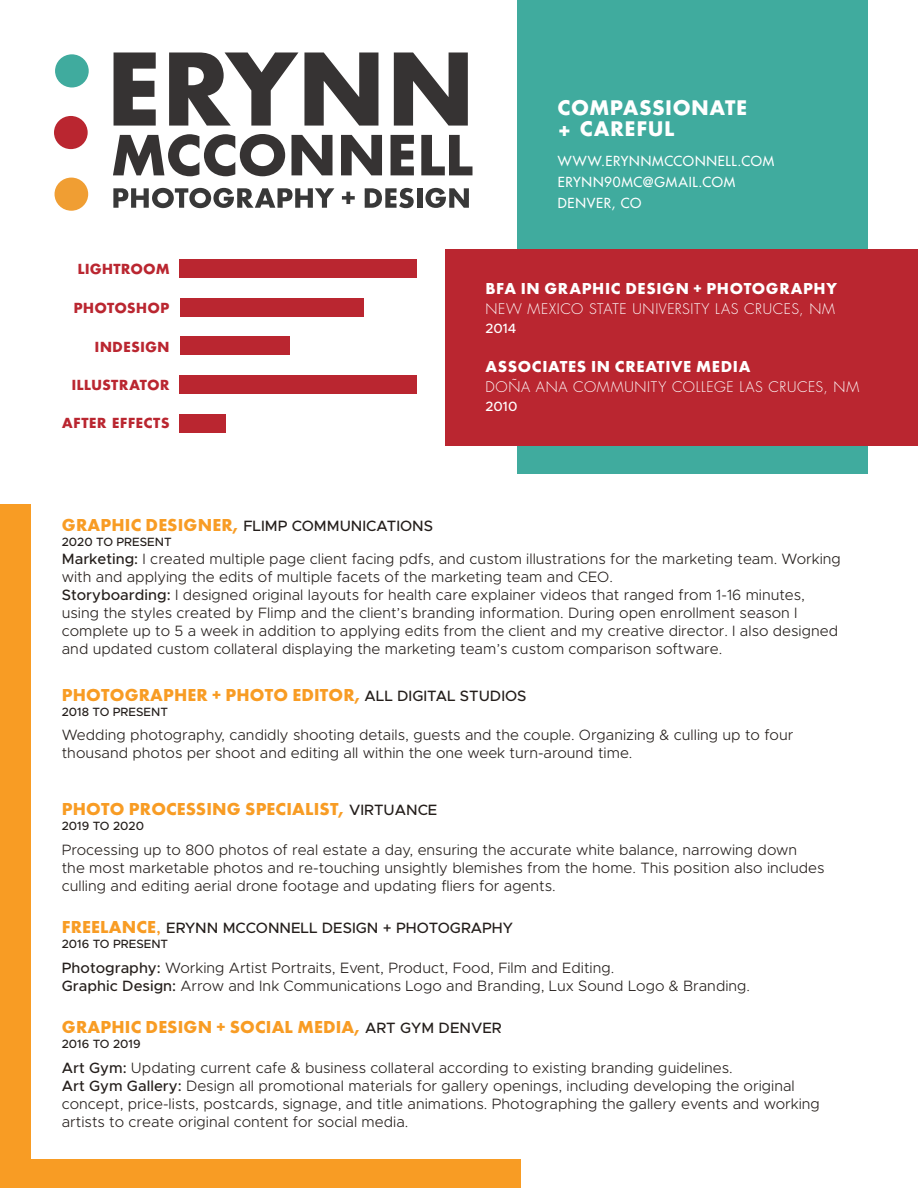
<style>
.page{position:relative;width:918px;height:1188px;background:#fff}
.page>*{position:absolute;margin:0;border:0;box-sizing:border-box;transform-origin:0 0}
.t1{font:700 19.5px "Futura Std";letter-spacing:.055em;color:#fff}
.t2{font:700 18px "Futura PT";letter-spacing:.01em;color:#f89c24}
.t3{font:700 16.5px "Futura PT";letter-spacing:.04em;color:#fff}
.t4{font:300 15px/18px "Metropolis";color:#241e1b}
.t5{font:500 15px "Metropolis";color:#241e1b}
.t6{font:300 14.25px "Futura Std";letter-spacing:.045em;color:#fff}
.t7{font:500 13.5px "Futura Std";letter-spacing:.055em;color:#fff}
.t8{font:700 13.5px "Futura Std";letter-spacing:.045em;color:#ba2630}
.t9{font:500 13.5px "Metropolis";letter-spacing:.005em;color:#fff}
.t10{font:500 12px "Metropolis";color:#241e1b}
.s1{font-family:"Futura PT";font-weight:700;font-size:18px;color:#f89c24}
.s2{font-weight:500}
.s3{font-family:"Metropolis";font-weight:500;font-size:15px;color:#241e1b}
.s4{font-size:18px;color:#f89c24}
</style>
<div class="page">
<div style="left:517px;top:0;width:350px;height:473px;background:#40ab9e"></div>
<div style="left:446px;top:249px;width:472px;height:197px;background:#ba2630"></div>
<div style="left:180px;top:259px;width:237px;height:19px;background:#ba2630"></div>
<div style="left:180px;top:298px;width:183px;height:18px;background:#ba2630"></div>
<div style="left:180px;top:337px;width:109px;height:18px;background:#ba2630"></div>
<div style="left:180px;top:375px;width:237px;height:19px;background:#ba2630"></div>
<div style="left:180px;top:414px;width:46px;height:19px;background:#ba2630"></div>
<svg style="left:114px;top:52px;width:42px;height:74px"></svg>
<svg style="left:169px;top:52px;width:129px;height:74px"></svg>
<svg style="left:304px;top:53px;width:74px;height:73px"></svg>
<svg style="left:394px;top:53px;width:74px;height:73px"></svg>
<svg style="left:113px;top:134px;width:172px;height:42px"></svg>
<svg style="left:292px;top:135px;width:41px;height:40px"></svg>
<svg style="left:341px;top:135px;width:41px;height:40px"></svg>
<svg style="left:391px;top:135px;width:23px;height:40px"></svg>
<svg style="left:421px;top:135px;width:52px;height:40px"></svg>
<div style="left:55px;top:54px;width:34px;height:33px;background:#40ab9e;border-radius:50%"></div>
<div style="left:54px;top:116px;width:34px;height:33px;background:#ba2630;border-radius:50%"></div>
<div style="left:55px;top:178px;width:33px;height:33px;background:#f09e33;border-radius:50%"></div>
<svg style="left:113px;top:188px;width:221px;height:20px"></svg>
<svg style="left:342px;top:192px;width:13px;height:12px"></svg>
<svg style="left:365px;top:188px;width:49px;height:20px"></svg>
<div style="left:417px;top:188px;width:5px;height:20px;background:#383838"></div>
<svg style="left:425px;top:188px;width:44px;height:20px"></svg>
<div style="left:0;top:505px;width:31px;height:683px;background:#f89c24"></div>
<div style="left:0;top:1159px;width:521px;height:29px;background:#f89c24"></div>
<p class="t1" style="left:558px;top:94px;width:191px">COMPASSIONATE</p>
<p class="t1" style="left:558px;top:115px;width:118px">+ CAREFUL</p>
<p class="t8" style="left:78px;top:260px;width:93px">LIGHTROOM</p>
<p class="t8" style="left:74px;top:299px;width:97px">PHOTOSHOP</p>
<p class="t8" style="left:95px;top:338px;width:76px">INDESIGN</p>
<p class="t8" style="left:72px;top:376px;width:99px">ILLUSTRATOR</p>
<p class="t8" style="left:62px;top:414px;width:109px">AFTER EFFECTS</p>
<p class="t7" style="left:558px;top:153px;width:218px">WWW.ERYNNMCCONNELL.COM</p>
<p class="t7" style="left:558px;top:174px;width:179px">ERYNN90MC@GMAIL.COM</p>
<p class="t7" style="left:558px;top:195px;width:85px">DENVER, CO</p>
<p class="t3" style="left:485px;top:278px;width:353px">BFA IN GRAPHIC DESIGN + PHOTOGRAPHY</p>
<p class="t6" style="left:485px;top:300px;width:351px">NEW MEXICO STATE UNIVERSITY LAS CRUCES, NM</p>
<p class="t9" style="left:485px;top:320px;width:33px">2014</p>
<p class="t3" style="left:485px;top:356px;width:266px">ASSOCIATES IN CREATIVE MEDIA</p>
<p class="t6" style="left:485px;top:378px;width:375px">DOÑA ANA COMMUNITY COLLEGE LAS CRUCES, NM</p>
<p class="t9" style="left:485px;top:398px;width:34px">2010</p>
<p class="t5" style="left:62px;top:516px;width:373px"><span class="s1">GRAPHIC DESIGNER,</span> FLIMP COMMUNICATIONS</p>
<p class="t10" style="left:62px;top:534px;width:111px">2020 TO PRESENT</p>
<p class="t4" style="left:62px;top:550px;width:781px"><span class="s2">Marketing:</span> I created multiple page client facing pdfs, and custom illustrations for the marketing team. Working with and applying the edits of multiple facets of the marketing team and CEO.</p>
<p class="t4" style="left:62px;top:586px;width:778px"><span class="s2">Storyboarding:</span> I designed original layouts for health care explainer videos that ranged from 1-16 minutes, using the styles created by Flimp and the client’s branding information. During open enrollment season I complete up to 5 a week in addition to applying edits from the client and my creative director. I also designed and updated custom collateral displaying the marketing team’s custom comparison software.</p>
<p class="t2" style="left:62px;top:683px;width:466px">PHOTOGRAPHER + PHOTO EDITOR, <span class="s3">ALL DIGITAL STUDIOS</span></p>
<p class="t10" style="left:62px;top:704px;width:108px">2018 TO PRESENT</p>
<p class="t4" style="left:62px;top:726px;width:733px">Wedding photography, candidly shooting details, guests and the couple. Organizing &amp; culling up to four thousand photos per shoot and editing all within the one week turn-around time.</p>
<p class="t2" style="left:62px;top:798px;width:377px">PHOTO PROCESSING SPECIALIST, <span class="s3">VIRTUANCE</span></p>
<p class="t10" style="left:62px;top:819px;width:84px">2019 TO 2020</p>
<p class="t4" style="left:62px;top:841px;width:764px">Processing up to 800 photos of real estate a day, ensuring the accurate white balance, narrowing down<br>the most marketable photos and re-touching unsightly blemishes from the home. This position also includes culling and editing aerial drone footage and updating fliers for agents.</p>
<p class="t5" style="left:62px;top:918px;width:453px"><span class="s1">FREELANCE</span><span class="s4">,</span> ERYNN MCCONNELL DESIGN + PHOTOGRAPHY</p>
<p class="t10" style="left:62px;top:936px;width:108px">2016 TO PRESENT</p>
<p class="t4" style="left:62px;top:959px;width:554px"><span class="s2">Photography:</span> Working Artist Portraits, Event, Product, Food, Film and Editing.</p>
<p class="t4" style="left:62px;top:977px;width:690px"><span class="s2">Graphic Design:</span> Arrow and Ink Communications Logo and Branding, Lux Sound Logo &amp; Branding.</p>
<p class="t2" style="left:62px;top:1015px;width:441px">GRAPHIC DESIGN + SOCIAL MEDIA, <span class="s3">ART GYM DENVER</span></p>
<p class="t10" style="left:62px;top:1036px;width:80px">2016 TO 2019</p>
<p class="t4" style="left:62px;top:1058px;width:673px"><span class="s2">Art Gym:</span> Updating current cafe &amp; business collateral according to existing branding guidelines.</p>
<p class="t4" style="left:62px;top:1076px;width:760px"><span class="s2">Art Gym Gallery:</span> Design all promotional materials for gallery openings, including developing the original concept, price-lists, postcards, signage, and title animations. Photographing the gallery events and working artists to create original content for social media.</p>
</div>
